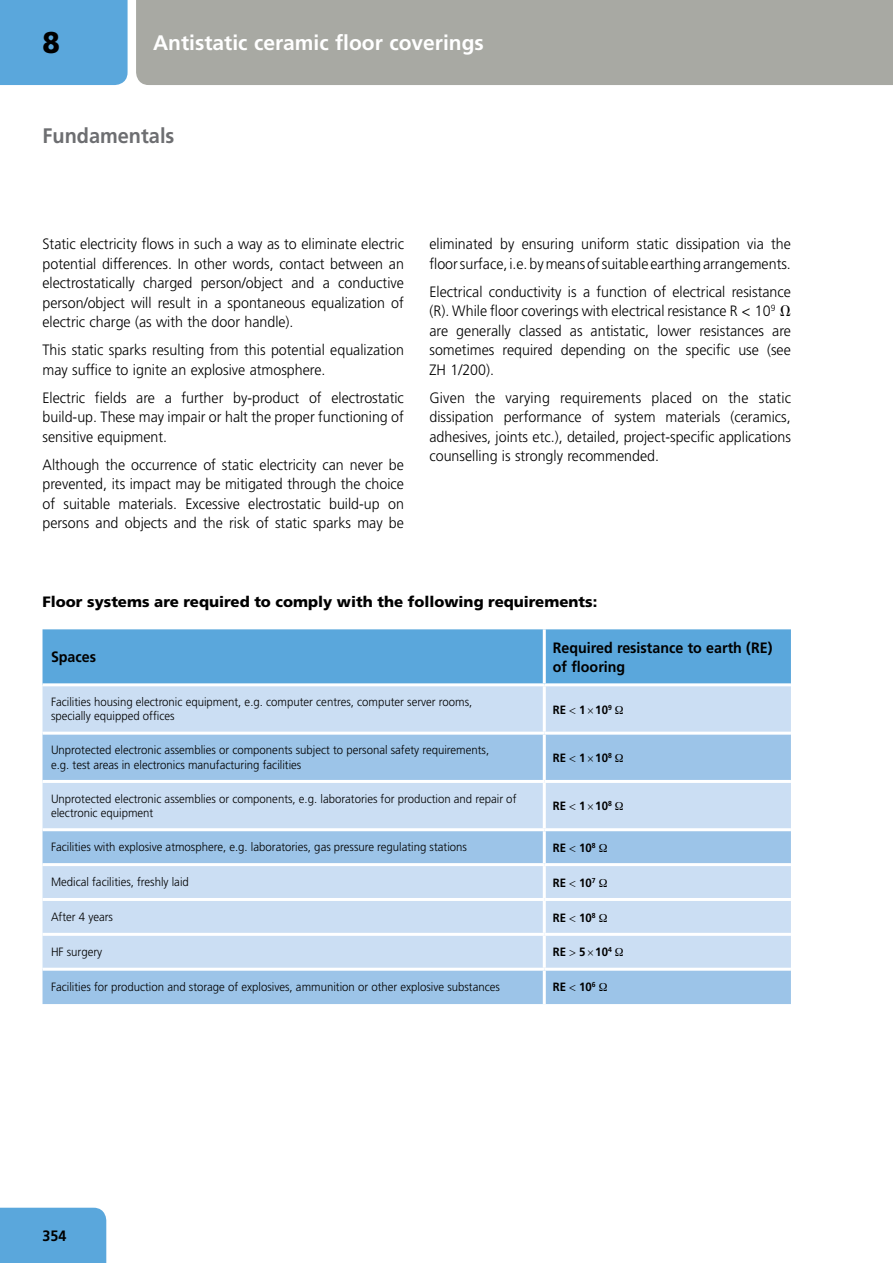
<style>
.page{position:relative;width:893px;height:1263px;background:#fff}
.page>*{position:absolute;margin:0;border:0;box-sizing:border-box;transform-origin:0 0}
.t1{font:900 30px "Frutiger LT";color:#000;scale:.95 1}
.t2{font:700 21px "Frutiger LT";color:#fff}
.t3{font:700 21px "Frutiger LT";color:#6d6e71;scale:.95 1}
.t4{font:300 15px/19.5px "Frutiger LT";color:#000;text-align:justify;scale:.95 1}
.t5{font:900 15px "Frutiger LT";color:#000}
.t6{font:700 15px/19.5px "Frutiger LT";color:#000;scale:.95 1}
.t7{font:300 12px/14.4px "Frutiger LT";color:#000;scale:.95 1}
.t8{font:700 12px "Frutiger LT";color:#000;scale:.95 1}
.s1{font-family:"Mathematical Pi One";font-weight:400}
.s2{font-weight:300;font-stretch:condensed}
</style>
<div class="page">
<div style="left:0;top:1208px;width:106px;height:55px;background:#5aa7dc"></div>
<div style="left:0;top:0;width:128px;height:85px;background:#5aa7dc"></div>
<div style="left:136px;top:0;width:757px;height:85px;background:#a8a9a3"></div>
<div style="left:43px;top:629px;width:748px;height:54px;background:#5aa7dc"></div>
<div style="left:43px;top:686px;width:748px;height:46px;background:#cbdef3"></div>
<svg style="left:43px;top:735px;width:748px;height:269px;background:#b6d2ee"></svg>
<hr style="left:43px;top:863px;width:501px;height:3px;background:#fff">
<hr style="left:544px;top:863px;width:247px;height:3px;background:#fff">
<hr style="left:43px;top:898px;width:501px;height:3px;background:#fff">
<hr style="left:544px;top:898px;width:247px;height:3px;background:#fff">
<hr style="left:43px;top:933px;width:501px;height:3px;background:#fff">
<hr style="left:544px;top:933px;width:247px;height:3px;background:#fff">
<hr style="left:43px;top:968px;width:501px;height:3px;background:#fff">
<hr style="left:544px;top:968px;width:247px;height:3px;background:#fff">
<hr style="left:543px;top:629px;width:3px;height:54px;background:#fff">
<hr style="left:543px;top:686px;width:3px;height:46px;background:#fff">
<hr style="left:43px;top:780px;width:501px;height:3px;background:#fff">
<hr style="left:543px;top:735px;width:3px;height:45px;background:#fff">
<hr style="left:543px;top:783px;width:3px;height:45px;background:#fff">
<hr style="left:544px;top:780px;width:247px;height:3px;background:#fff">
<hr style="left:43px;top:828px;width:501px;height:3px;background:#fff">
<hr style="left:543px;top:831px;width:3px;height:32px;background:#fff">
<hr style="left:544px;top:828px;width:247px;height:3px;background:#fff">
<hr style="left:543px;top:866px;width:3px;height:32px;background:#fff">
<hr style="left:543px;top:901px;width:3px;height:32px;background:#fff">
<hr style="left:543px;top:936px;width:3px;height:32px;background:#fff">
<hr style="left:543px;top:971px;width:3px;height:33px;background:#fff">
<svg style="left:615px;top:705px;width:8px;height:9px"></svg>
<svg style="left:615px;top:754px;width:8px;height:8px"></svg>
<svg style="left:615px;top:802px;width:8px;height:8px"></svg>
<svg style="left:599px;top:844px;width:8px;height:8px"></svg>
<svg style="left:599px;top:878px;width:8px;height:9px"></svg>
<svg style="left:599px;top:913px;width:8px;height:8px"></svg>
<svg style="left:615px;top:948px;width:8px;height:8px"></svg>
<svg style="left:599px;top:983px;width:8px;height:8px"></svg>
<h1 class="t1" style="left:43px;top:24px;width:20px">8</h1>
<h2 class="t2" style="left:153px;top:30px;width:332px">Antistatic ceramic floor coverings</h2>
<h2 class="t3" style="left:43px;top:124px;width:140px">Fundamentals</h2>
<p class="t4" style="left:43px;top:235px;width:382px">Static electricity flows in such a way as to eliminate electric potential differences. In other words, contact between an electrostatically charged person/object and a conductive person/object will result in a spontaneous equalization of electric charge (as with the door handle).</p>
<p class="t4" style="left:43px;top:341px;width:382px">This static sparks resulting from this potential equalization may suffice to ignite an explosive atmosphere.</p>
<p class="t4" style="left:43px;top:388px;width:382px">Electric fields are a further by-product of electrostatic build-up. These may impair or halt the proper functioning of sensitive equipment.</p>
<p class="t4" style="left:43px;top:455px;width:382px">Although the occurrence of static electricity can never be prevented, its impact may be mitigated through the choice of suitable materials. Excessive electrostatic build-up on persons and objects and the risk of static sparks may be</p>
<p class="t4" style="left:429px;top:235px;width:382px">eliminated by ensuring uniform static dissipation via the floor surface, i.e. by means of suitable earthing arrangements.</p>
<p class="t4" style="left:429px;top:282px;width:382px">Electrical conductivity is a function of electrical resistance (R). While floor coverings with electrical resistance R &lt; 10<sup>9</sup> <span class="s1">V </span>are generally classed as antistatic, lower resistances are sometimes required depending on the specific use (see ZH 1/200).</p>
<p class="t4" style="left:429px;top:388px;width:382px">Given the varying requirements placed on the static dissipation performance of system materials (ceramics, adhesives, joints etc.), detailed, project-specific applications counselling is strongly recommended.</p>
<p class="t5" style="left:43px;top:593px;width:556px">Floor systems are required to comply with the following requirements:</p>
<p class="t6" style="left:51px;top:647px;width:49px">Spaces</p>
<p class="t6" style="left:553px;top:638px;width:233px">Required resistance to earth (RE) of flooring</p>
<p class="t7" style="left:51px;top:695px;width:445px">Facilities housing electronic equipment, e.g. computer centres, computer server rooms, specially equipped offices</p>
<p class="t8" style="left:553px;top:702px;width:64px">RE <span class="s2">&lt;</span> 1<span class="s2">×</span>10<sup>9</sup></p>
<p class="t7" style="left:51px;top:743px;width:463px">Unprotected electronic assemblies or components subject to personal safety requirements, e.g. test areas in electronics manufacturing facilities</p>
<p class="t8" style="left:553px;top:751px;width:64px">RE <span class="s2">&lt;</span> 1<span class="s2">×</span>10<sup>8</sup></p>
<p class="t7" style="left:51px;top:791px;width:491px">Unprotected electronic assemblies or components, e.g. laboratories for production and repair of electronic equipment</p>
<p class="t8" style="left:553px;top:799px;width:64px">RE <span class="s2">&lt;</span> 1<span class="s2">×</span>10<sup>8</sup></p>
<p class="t7" style="left:51px;top:840px;width:439px">Facilities with explosive atmosphere, e.g. laboratories, gas pressure regulating stations</p>
<p class="t8" style="left:553px;top:841px;width:47px">RE <span class="s2">&lt;</span> 10<sup>8</sup></p>
<p class="t7" style="left:51px;top:875px;width:147px">Medical facilities, freshly laid</p>
<p class="t8" style="left:553px;top:875px;width:47px">RE <span class="s2">&lt;</span> 10<sup>7</sup></p>
<p class="t7" style="left:51px;top:910px;width:67px">After 4 years</p>
<p class="t8" style="left:553px;top:910px;width:47px">RE <span class="s2">&lt;</span> 10<sup>8</sup></p>
<p class="t7" style="left:51px;top:945px;width:55px">HF surgery</p>
<p class="t8" style="left:553px;top:945px;width:64px">RE <span class="s2">&gt;</span> 5<span class="s2">×</span>10<sup>4</sup></p>
<p class="t7" style="left:51px;top:980px;width:474px">Facilities for production and storage of explosives, ammunition or other explosive substances</p>
<p class="t8" style="left:553px;top:980px;width:47px">RE <span class="s2">&lt;</span> 10<sup>6</sup></p>
<p class="t6" style="left:43px;top:1226px;width:27px">354</p>
</div>
